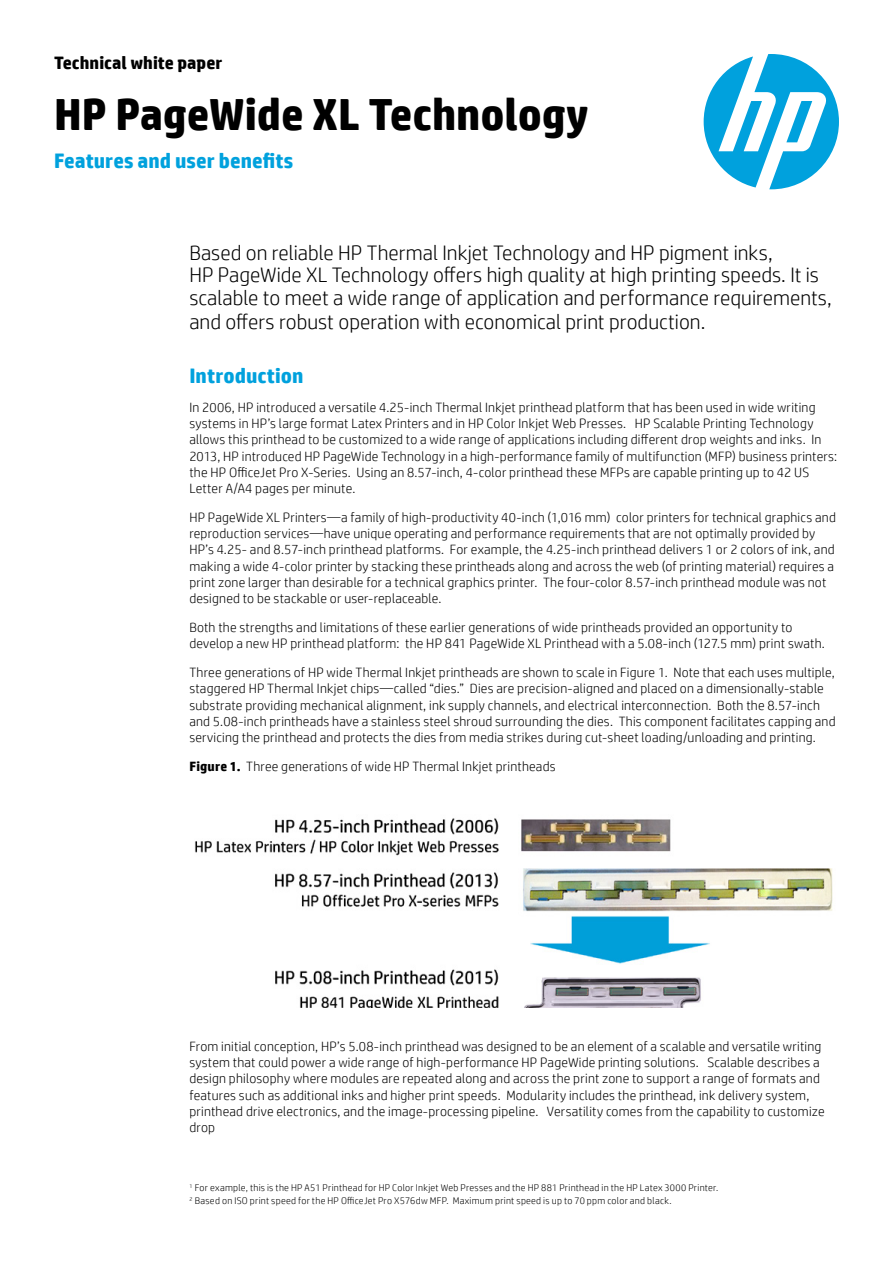
<style>
.page{position:relative;width:893px;height:1263px;background:#fff}
.page>*{position:absolute;margin:0;border:0;box-sizing:border-box;transform-origin:0 0}
.t1{font:700 45px "HP Simplified";letter-spacing:-.005em;color:#000}
.t2{font:300 21px/23px "HP Simplified";color:#000}
.t3{font:700 21px "HP Simplified";letter-spacing:.005em;color:#00a1dd}
.t4{font:700 18px "HP Simplified";color:#000}
.t5{font:300 13.5px/16.2px "HP Simplified";letter-spacing:.015em;color:#000}
.t6{font:300 9.75px/12.6px "HP Simplified";letter-spacing:.025em;color:#000}
.s1{font-weight:700}
</style>
<div class="page">
<svg style="left:704px;top:54px;width:135px;height:135px"></svg>
<img style="left:195px;top:818px;width:638px;height:189px">
<h3 class="t4" style="left:54px;top:52px;width:170px">Technical white paper</h3>
<h1 class="t1" style="left:54px;top:88px;width:537px">HP PageWide XL Technology</h1>
<h2 class="t3" style="left:54px;top:148px;width:241px">Features and user benefits</h2>
<p class="t2" style="left:189px;top:241px;width:644px">Based on reliable HP Thermal Inkjet Technology and HP pigment inks,<br>HP PageWide XL Technology offers high quality at high printing speeds. It is scalable to meet a wide range of application and performance requirements, and offers robust operation with economical print production.</p>
<h2 class="t3" style="left:189px;top:363px;width:116px">Introduction</h2>
<p class="t5" style="left:189px;top:399px;width:649px">In 2006, HP introduced a versatile 4.25-inch Thermal Inkjet printhead platform that has been used in wide writing systems in HP’s large format Latex Printers and in HP Color Inkjet Web Presses. HP Scalable Printing Technology allows this printhead to be customized to a wide range of applications including different drop weights and inks. In 2013, HP introduced HP PageWide Technology in a high-performance family of multifunction (MFP) business printers: the HP OfficeJet Pro X-Series. Using an 8.57-inch, 4-color printhead these MFPs are capable printing up to 42 US Letter A/A4 pages per minute.</p>
<p class="t5" style="left:189px;top:509px;width:648px">HP PageWide XL Printers—a family of high-productivity 40-inch (1,016 mm) color printers for technical graphics and reproduction services—have unique operating and performance requirements that are not optimally provided by HP’s 4.25- and 8.57-inch printhead platforms. For example, the 4.25-inch printhead delivers 1 or 2 colors of ink, and making a wide 4-color printer by stacking these printheads along and across the web (of printing material) requires a print zone larger than desirable for a technical graphics printer. The four-color 8.57-inch printhead module was not designed to be stackable or user-replaceable.</p>
<p class="t5" style="left:189px;top:619px;width:637px">Both the strengths and limitations of these earlier generations of wide printheads provided an opportunity to develop a new HP printhead platform: the HP 841 PageWide XL Printhead with a 5.08-inch (127.5 mm) print swath.</p>
<p class="t5" style="left:189px;top:664px;width:648px">Three generations of HP wide Thermal Inkjet printheads are shown to scale in Figure 1. Note that each uses multiple, staggered HP Thermal Inkjet chips—called “dies.” Dies are precision-aligned and placed on a dimensionally-stable substrate providing mechanical alignment, ink supply channels, and electrical interconnection. Both the 8.57-inch and 5.08-inch printheads have a stainless steel shroud surrounding the dies. This component facilitates capping and servicing the printhead and protects the dies from media strikes during cut-sheet loading/unloading and printing.</p>
<p class="t5" style="left:189px;top:758px;width:368px"><span class="s1">Figure 1.</span> Three generations of wide HP Thermal Inkjet printheads</p>
<p class="t5" style="left:189px;top:1038px;width:637px">From initial conception, HP’s 5.08-inch printhead was designed to be an element of a scalable and versatile writing system that could power a wide range of high-performance HP PageWide printing solutions. Scalable describes a design philosophy where modules are repeated along and across the print zone to support a range of formats and features such as additional inks and higher print speeds. Modularity includes the printhead, ink delivery system, printhead drive electronics, and the image-processing pipeline. Versatility comes from the capability to customize drop</p>
<p class="t6" style="left:189px;top:1181px;width:530px"><sup>1</sup> For example, this is the HP A51 Printhead for HP Color Inkjet Web Presses and the HP 881 Printhead in the HP Latex 3000 Printer.<br><sup>2</sup> Based on ISO print speed for the HP OfficeJet Pro X576dw MFP. Maximum print speed is up to 70 ppm color and black.</p>
</div>
